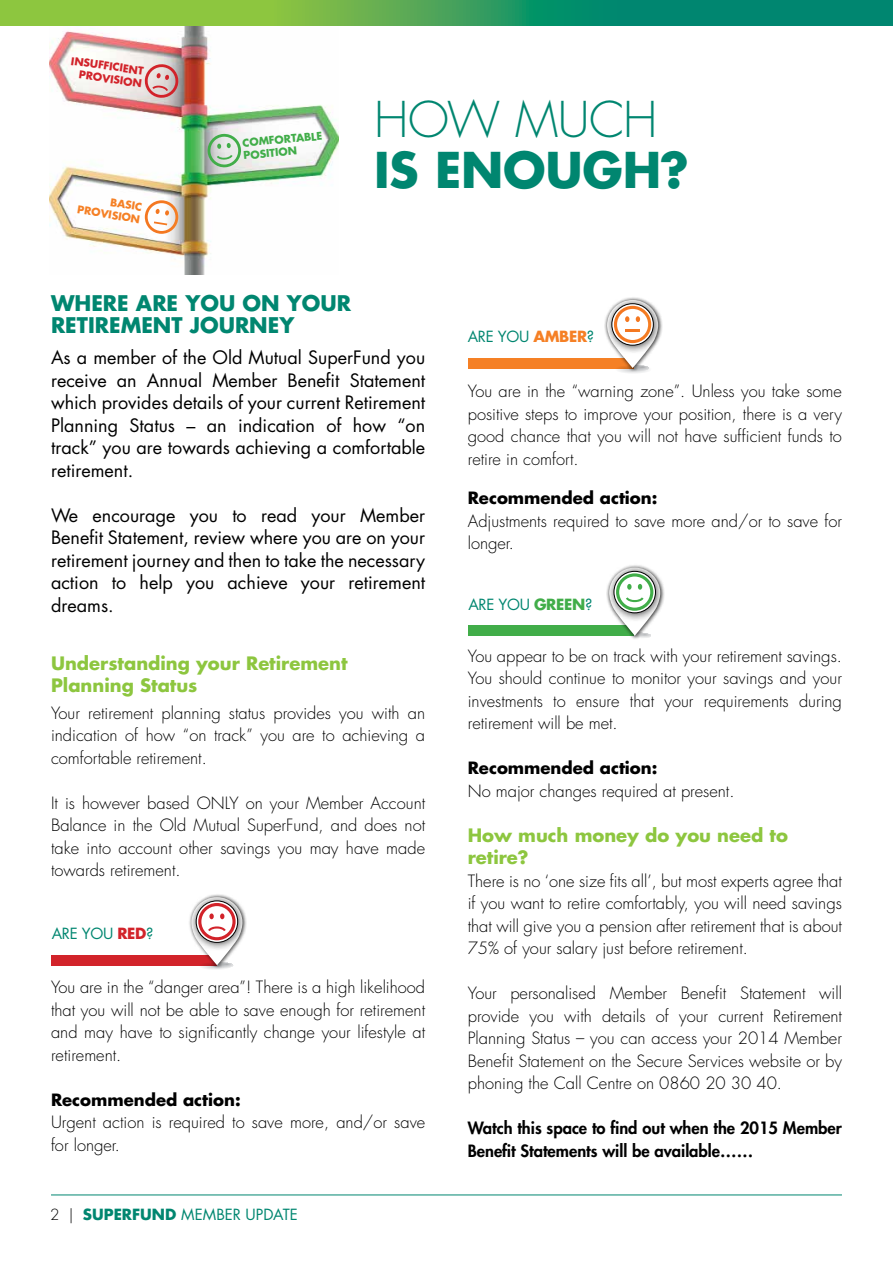
<style>
.page{position:relative;width:893px;height:1263px;background:#fff}
.page>*{position:absolute;margin:0;border:0;box-sizing:border-box;transform-origin:0 0}
.t1{font:700 48px "Futura Std";letter-spacing:-.005em;color:#008670}
.t2{font:300 48px "Futura Std";letter-spacing:-.01em;color:#008670}
.t3{font:700 21px/22.5px "Futura Std";color:#008670}
.t4{font:18px/22.5px "Futura Std";color:#000;text-align:justify}
.t5{font:700 18px/22.5px "Futura Std";color:#8dc63f}
.t6{font:300 16.5px/22.5px "Futura Std";color:#000;text-align:justify}
.t7{font:800 16.5px/22.5px "Futura Std";color:#000}
.t8{font:700 16.5px "Futura Std";color:#000}
.t9{font:15px "Futura Std";letter-spacing:-.02em;color:#008670}
.t10{font:15px "Futura Std";color:#008670}
.t11{font:700 10.5px/12.6px "Futura Std";color:#d2232a;text-align:right}
.t12{font:700 10.5px/12.6px "Futura Std";color:#41ad49}
.t13{font:700 10.5px/12.6px "Futura Std";color:#f58025;text-align:right}
.s1{font-weight:700;color:#d2232a}
.s2{font-weight:300;color:#000}
.s3{font-weight:700}
.s4{font-weight:700;color:#f58025}
.s5{font-weight:700;color:#41ad49}
</style>
<div class="page">
<img style="left:50px;top:26px;width:288px;height:249px">
<svg style="left:144px;top:63px;width:36px;height:36px"></svg>
<svg style="left:145px;top:200px;width:33px;height:34px"></svg>
<svg style="left:207px;top:133px;width:35px;height:35px"></svg>
<svg style="left:0;top:0;width:893px;height:26px;background:#44a558"></svg>
<hr style="left:51px;top:1194px;width:791px;height:1px;background:#008670">
<div style="left:51px;top:955px;width:166px;height:11px;background:#d2232a"></div>
<div style="left:188px;top:894px;width:59px;height:76px;background:#000;opacity:.75"></div>
<div style="left:188px;top:893px;width:59px;height:59px;background:#000;opacity:.75"></div>
<svg style="left:191px;top:897px;width:51px;height:72px"></svg>
<div style="left:468px;top:358px;width:166px;height:11px;background:#f58025"></div>
<div style="left:615px;top:365px;width:36px;height:9px;background:#f8f8f9;border-radius:50%"></div>
<div style="left:604px;top:297px;width:59px;height:76px;background:#000;opacity:.75"></div>
<div style="left:604px;top:296px;width:59px;height:59px;background:#000;opacity:.75"></div>
<svg style="left:607px;top:300px;width:51px;height:71px"></svg>
<div style="left:468px;top:625px;width:166px;height:10px;background:#41ad49"></div>
<div style="left:606px;top:565px;width:59px;height:75px;background:#000;opacity:.75"></div>
<div style="left:606px;top:563px;width:59px;height:59px;background:#000;opacity:.75"></div>
<svg style="left:609px;top:567px;width:51px;height:72px"></svg>
<p class="t11" style="left:72px;top:54px;width:75px;rotate:8deg">INSUFFICIENT<br>PROVISION</p>
<p class="t13" style="left:81px;top:191px;width:65px;rotate:9deg">BASIC<br>PROVISION</p>
<p class="t12" style="left:242px;top:136px;width:81px;rotate:-5deg">COMFORTABLE<br>POSITION</p>
<h1 class="t2" style="left:374px;top:91px;width:285px">HOW MUCH</h1>
<h1 class="t1" style="left:374px;top:138px;width:316px">IS ENOUGH?</h1>
<p class="t3" style="left:51px;top:291px;width:302px">WHERE ARE YOU ON YOUR<br>RETIREMENT JOURNEY</p>
<p class="t4" style="left:51px;top:347px;width:376px">As a member of the Old Mutual SuperFund you receive an Annual Member Benefit Statement which provides details of your current Retirement Planning Status – an indication of how “on track” you are towards achieving a comfortable retirement.</p>
<p class="t4" style="left:51px;top:504px;width:376px">We encourage you to read your Member Benefit Statement, review where you are on your retirement journey and then to take the necessary action to help you achieve your retirement dreams.</p>
<p class="t5" style="left:51px;top:651px;width:298px">Understanding your Retirement<br>Planning Status</p>
<p class="t6" style="left:51px;top:702px;width:376px">Your retirement planning status provides you with an indication of how “on track” you are to achieving a comfortable retirement.</p>
<p class="t6" style="left:51px;top:792px;width:376px">It is however based ONLY on your Member Account Balance in the Old Mutual SuperFund, and does not take into account other savings you may have made towards retirement.</p>
<p class="t9" style="left:52px;top:924px;width:103px">ARE YOU <span class="s1">RED</span>?</p>
<p class="t6" style="left:51px;top:976px;width:376px">You are in the “danger area”! There is a high likelihood that you will not be able to save enough for retirement and may have to significantly change your lifestyle at retirement.</p>
<p class="t8" style="left:51px;top:1088px;width:191px">Recommended action:</p>
<p class="t6" style="left:51px;top:1111px;width:376px">Urgent action is required to save more, and/or save for longer.</p>
<p class="t10" style="left:50px;top:1205px;width:249px"><span class="s2">2 |</span> <span class="s3">SUPERFUND</span> MEMBER UPDATE</p>
<p class="t9" style="left:468px;top:327px;width:128px">ARE YOU <span class="s4">AMBER</span>?</p>
<p class="t6" style="left:468px;top:380px;width:376px">You are in the “warning zone”. Unless you take some positive steps to improve your position, there is a very good chance that you will not have sufficient funds to retire in comfort.</p>
<p class="t8" style="left:468px;top:487px;width:191px">Recommended action:</p>
<p class="t6" style="left:468px;top:510px;width:376px">Adjustments required to save more and/or to save for longer.</p>
<p class="t9" style="left:468px;top:594px;width:125px">ARE YOU <span class="s5">GREEN</span>?</p>
<p class="t6" style="left:468px;top:645px;width:376px">You appear to be on track with your retirement savings.<br>You should continue to monitor your savings and your investments to ensure that your requirements during retirement will be met.</p>
<p class="t8" style="left:468px;top:757px;width:191px">Recommended action:</p>
<p class="t6" style="left:468px;top:780px;width:268px">No major changes required at present.</p>
<p class="t5" style="left:468px;top:823px;width:322px">How much money do you need to retire?</p>
<p class="t6" style="left:468px;top:870px;width:376px">There is no ‘one size fits all’, but most experts agree that if you want to retire comfortably, you will need savings that will give you a pension after retirement that is about 75% of your salary just before retirement.</p>
<p class="t6" style="left:468px;top:982px;width:376px">Your personalised Member Benefit Statement will provide you with details of your current Retirement Planning Status – you can access your 2014 Member Benefit Statement on the Secure Services website or by phoning the Call Centre on 0860 20 30 40.</p>
<p class="t7" style="left:468px;top:1117px;width:376px">Watch this space to find out when the 2015 Member<br>Benefit Statements will be available……</p>
</div>
